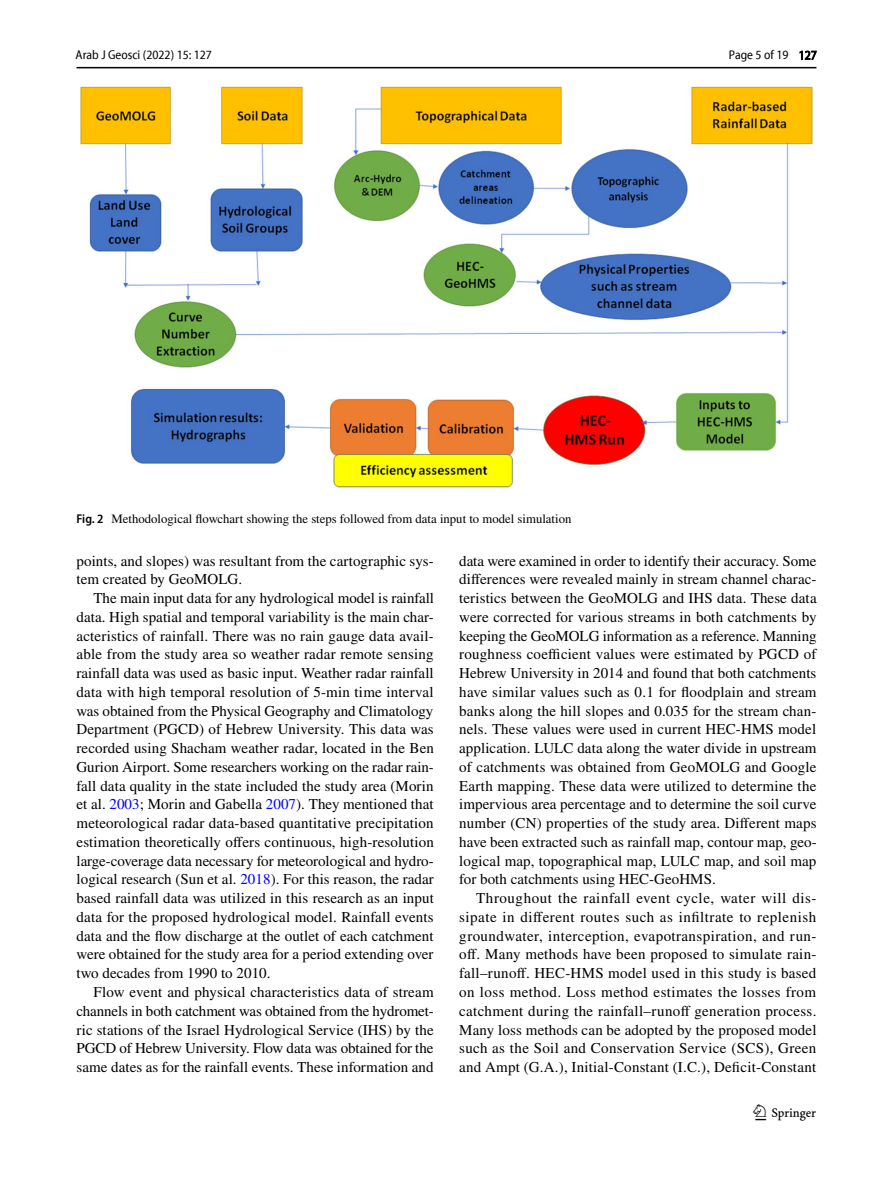
<style>
.page{position:relative;width:893px;height:1187px;background:#fff}
.page>*{position:absolute;margin:0;border:0;box-sizing:border-box;transform-origin:0 0}
.t1{font:22.5px "Springnew Regular 3";color:#000}
.t2{font:15px/18.8px "STIX";letter-spacing:.005em;color:#000;text-align:justify}
.t3{font:12.75px "STIX";color:#000}
.t4{font:semi-condensed 12.75px "Myriad Pro Unic";color:#000}
.s1{font-family:"Myriad Pro";font-weight:600;font-stretch:semi-condensed}
.s2{color:#00f}
</style>
<div class="page">
<hr style="left:77px;top:67px;width:739px;height:1px;background:#000">
<img style="left:81px;top:87px;width:731px;height:400px">
<p class="t4" style="left:76px;top:50px;width:138px">Arab J Geosci (2022) 15: 127</p>
<p class="t4" style="left:729px;top:50px;width:90px">Page 5 of 19 127</p>
<p class="t3" style="left:77px;top:510px;width:496px"><span class="s1">Fig. 2</span> Methodological flowchart showing the steps followed from data input to model simulation</p>
<p class="t2" style="left:77px;top:552px;width:359px">points, and slopes) was resultant from the cartographic sys&shy;tem created by GeoMOLG.</p>
<p class="t2" style="left:77px;top:589px;width:359px;text-indent:17px">The main input data for any hydrological model is rainfall data. High spatial and temporal variability is the main char&shy;acteristics of rainfall. There was no rain gauge data avail&shy;able from the study area so weather radar remote sensing rainfall data was used as basic input. Weather radar rainfall data with high temporal resolution of 5-min time interval was obtained from the Physical Geography and Climatology Department (PGCD) of Hebrew University. This data was recorded using Shacham weather radar, located in the Ben Gurion Airport. Some researchers working on the radar rain&shy;fall data quality in the state included the study area (Morin et al. <span class="s2">2003</span>; Morin and Gabella <span class="s2">2007</span>). They mentioned that meteorological radar data-based quantitative precipitation estimation theoretically offers continuous, high-resolution large-coverage data necessary for meteorological and hydro&shy;logical research (Sun et al. <span class="s2">2018</span>). For this reason, the radar based rainfall data was utilized in this research as an input data for the proposed hydrological model. Rainfall events data and the flow discharge at the outlet of each catchment were obtained for the study area for a period extending over two decades from 1990 to 2010.</p>
<p class="t2" style="left:77px;top:983px;width:359px;text-indent:17px">Flow event and physical characteristics data of stream channels in both catchment was obtained from the hydromet&shy;ric stations of the Israel Hydrological Service (IHS) by the PGCD of Hebrew University. Flow data was obtained for the same dates as for the rainfall events. These information and</p>
<p class="t2" style="left:459px;top:552px;width:359px">data were examined in order to identify their accuracy. Some differences were revealed mainly in stream channel charac&shy;teristics between the GeoMOLG and IHS data. These data were corrected for various streams in both catchments by keeping the GeoMOLG information as a reference. Manning roughness coefficient values were estimated by PGCD of Hebrew University in 2014 and found that both catchments have similar values such as 0.1 for floodplain and stream banks along the hill slopes and 0.035 for the stream chan&shy;nels. These values were used in current HEC-HMS model application. LULC data along the water divide in upstream of catchments was obtained from GeoMOLG and Google Earth mapping. These data were utilized to determine the impervious area percentage and to determine the soil curve number (CN) properties of the study area. Different maps have been extracted such as rainfall map, contour map, geo&shy;logical map, topographical map, LULC map, and soil map for both catchments using HEC-GeoHMS.</p>
<p class="t2" style="left:459px;top:889px;width:359px;text-indent:17px">Throughout the rainfall event cycle, water will dis&shy;sipate in different routes such as infiltrate to replenish groundwater, interception, evapotranspiration, and run&shy;off. Many methods have been proposed to simulate rain&shy;fall–runoff. HEC-HMS model used in this study is based on loss method. Loss method estimates the losses from catchment during the rainfall–runoff generation process.<br>Many loss methods can be adopted by the proposed model such as the Soil and Conservation Service (SCS), Green and Ampt (G.A.), Initial-Constant (I.C.), Deficit-Constant</p>
<h1 class="t1" style="left:755px;top:1104px;width:62px">1 3</h1>
</div>
